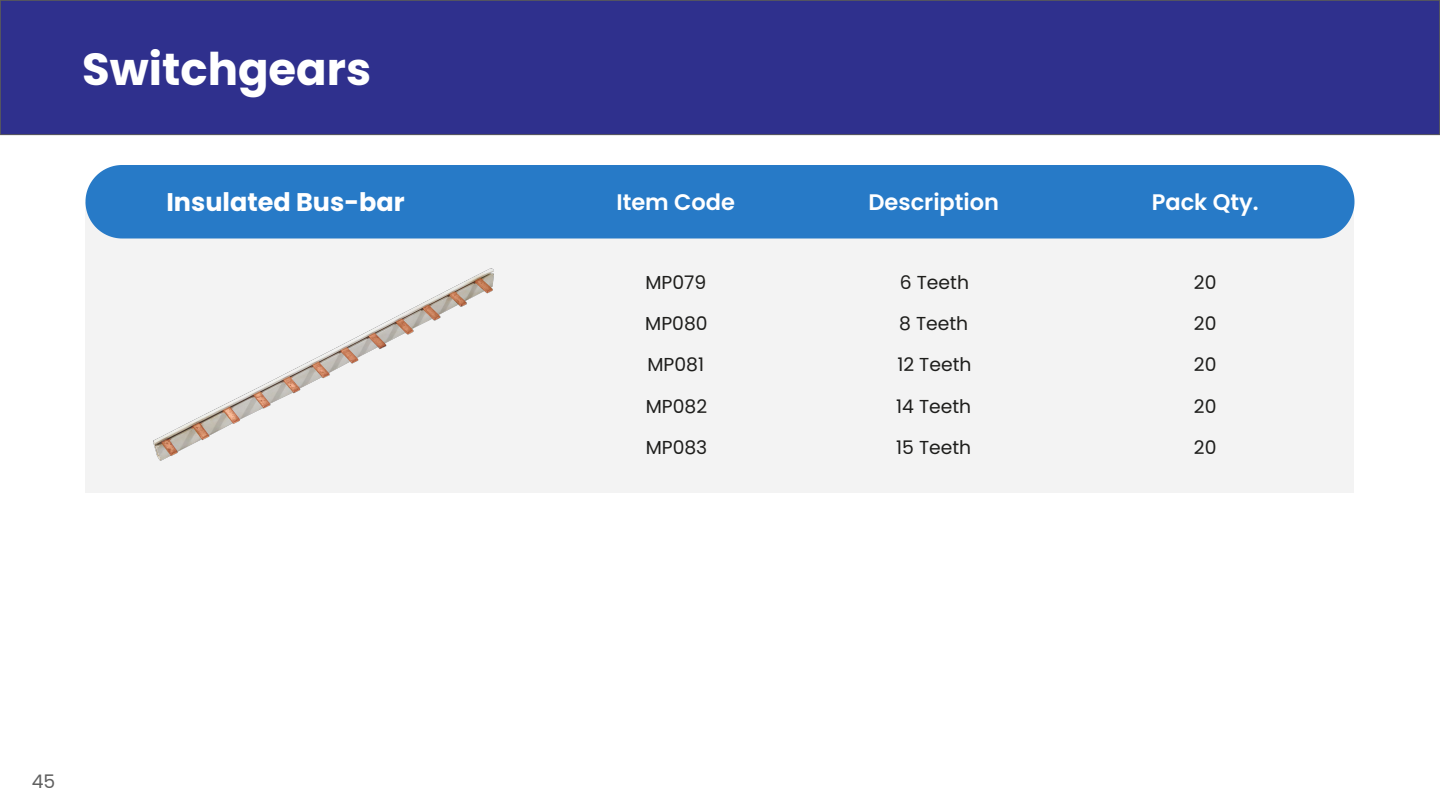
<style>
.page{position:relative;width:1440px;height:810px;background:#fff}
.page>*{position:absolute;margin:0;border:0;box-sizing:border-box;transform-origin:0 0}
.t1{font:700 45px "Poppins";color:#fff}
.t2{font:700 25.5px "Poppins";color:#fff}
.t3{font:600 22.5px "Poppins";color:#fff}
.t4{font:18.75px/41.2px "Poppins";color:#1d1d1b}
.t5{font:18.75px "Poppins";color:#606060}
</style>
<div class="page">
<div style="left:0;top:0;width:1440px;height:135px;background:#2f308d"></div>
<div style="left:0;top:0;width:1440px;height:135px;border:1px solid #5a5a5a"></div>
<div style="left:86px;top:202px;width:1268px;height:291px;background:#f3f3f3"></div>
<div style="left:86px;top:165px;width:1268px;height:73px;background:#277ac7"></div>
<svg style="left:153px;top:268px;width:341px;height:192px"></svg>
<h1 class="t1" style="left:82px;top:43px;width:290px">Switchgears</h1>
<h2 class="t2" style="left:166px;top:187px;width:240px">Insulated Bus-bar</h2>
<p class="t3" style="left:868px;top:189px;width:132px">Description</p>
<p class="t3" style="left:1152px;top:189px;width:108px">Pack Qty.</p>
<p class="t3" style="left:616px;top:189px;width:120px">Item Code</p>
<p class="t4" style="left:645px;top:262px;width:64px">MP079<br>MP080</p>
<p class="t4" style="left:646px;top:344px;width:63px">MP081<br>MP082<br>MP083</p>
<p class="t4" style="left:899px;top:262px;width:71px">6 Teeth<br>8 Teeth</p>
<p class="t4" style="left:896px;top:344px;width:77px">12 Teeth<br>14 Teeth</p>
<p class="t4" style="left:896px;top:427px;width:76px">15 Teeth</p>
<p class="t4" style="left:1194px;top:262px;width:24px;text-align:justify">20<br>20<br>20<br>20<br>20</p>
<p class="t5" style="left:32px;top:771px;width:25px">45</p>
</div>
